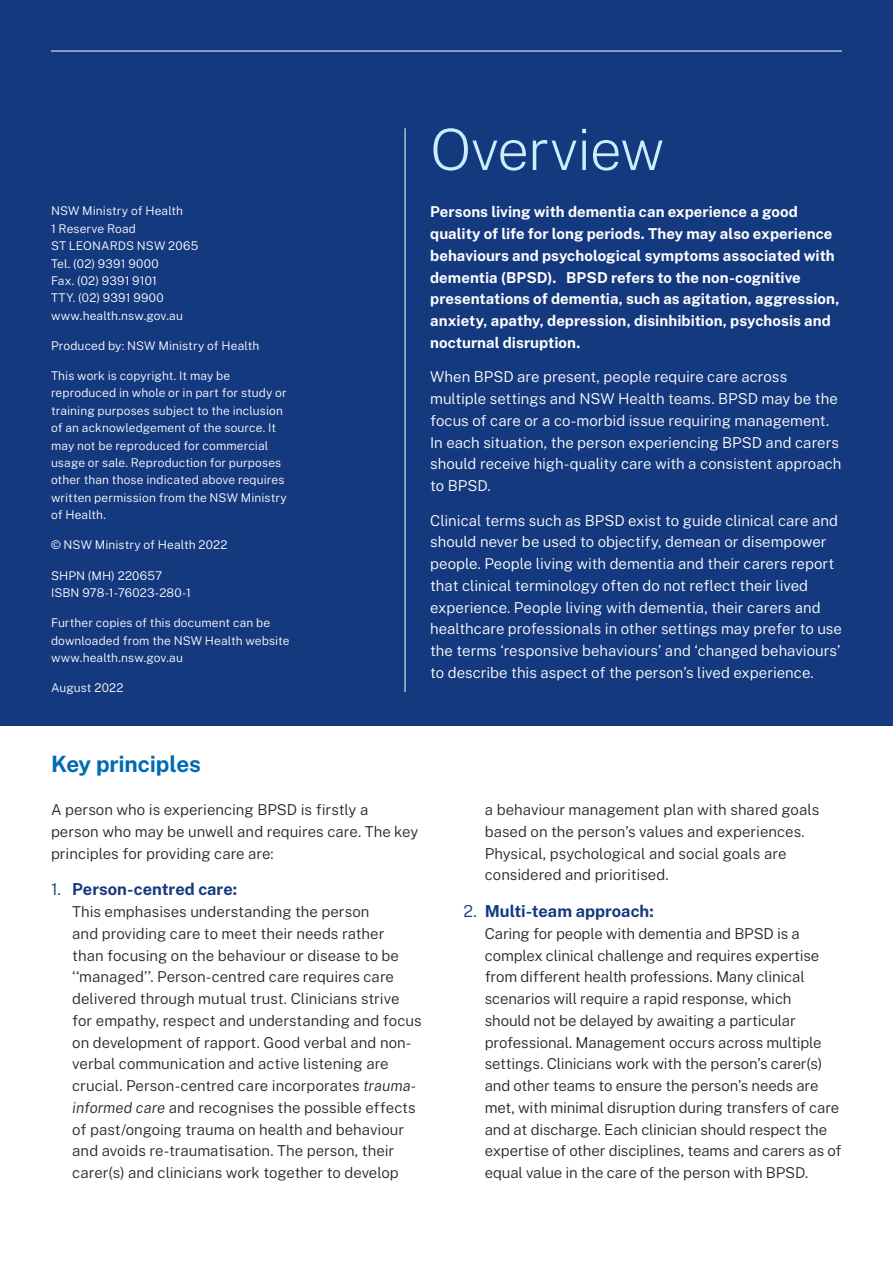
<style>
.page{position:relative;width:893px;height:1263px;background:#fff}
.page>*{position:absolute;margin:0;border:0;box-sizing:border-box;transform-origin:0 0}
.t1{font:200 57px "Public Sans";letter-spacing:-.02em;color:#cbedfd}
.t2{font:700 22.5px "Public Sans";letter-spacing:-.01em;color:#006ab5}
.t3{font:700 16.5px "Public Sans";color:#15397f}
.t4{font:300 15px/21.8px "Public Sans";letter-spacing:-.005em;color:#22272b}
.t5{font:300 15px/21.8px "Public Sans";color:#fff}
.t6{font:700 15px/21.8px "Public Sans";color:#fff}
.t7{font:300 12px/17.4px "Public Sans";letter-spacing:.01em;color:#fff}
.s1{font-weight:300}
.s2{font-style:italic}
</style>
<div class="page">
<div style="left:0;top:0;width:893px;height:725px;background:#15397f"></div>
<hr style="left:51px;top:51px;width:791px;height:1px;background:#fff">
<hr style="left:405px;top:128px;width:1px;height:564px;background:#fff">
<p class="t7" style="left:51px;top:202px;width:149px">NSW Ministry of Health<br>1 Reserve Road<br>ST LEONARDS NSW 2065<br>Tel. (02) 9391 9000<br>Fax. (02) 9391 9101<br>TTY. (02) 9391 9900 www.health.nsw.gov.au</p>
<p class="t7" style="left:51px;top:336px;width:210px">Produced by: NSW Ministry of Health</p>
<p class="t7" style="left:51px;top:366px;width:237px">This work is copyright. It may be reproduced in whole or in part for study or training purposes subject to the inclusion of an acknowledgement of the source. It may not be reproduced for commercial usage or sale. Reproduction for purposes other than those indicated above requires written permission from the NSW Ministry of Health.</p>
<p class="t7" style="left:51px;top:536px;width:178px">© NSW Ministry of Health 2022</p>
<p class="t7" style="left:51px;top:566px;width:142px">SHPN (MH) 220657<br>ISBN 978-1-76023-280-1</p>
<p class="t7" style="left:51px;top:613px;width:240px">Further copies of this document can be downloaded from the NSW Health website www.health.nsw.gov.au</p>
<p class="t7" style="left:51px;top:678px;width:74px">August 2022</p>
<h1 class="t1" style="left:430px;top:108px;width:236px">Overview</h1>
<p class="t6" style="left:430px;top:200px;width:411px">Persons living with dementia can experience a good quality of life for long periods. They may also experience behaviours and psychological symptoms associated with dementia (BPSD). BPSD refers to the non-cognitive presentations of dementia, such as agitation, aggression, anxiety, apathy, depression, disinhibition, psychosis and nocturnal disruption.</p>
<p class="t5" style="left:430px;top:365px;width:413px">When BPSD are present, people require care across multiple settings and NSW Health teams. BPSD may be the focus of care or a co-morbid issue requiring management.<br>In each situation, the person experiencing BPSD and carers should receive high-quality care with a consistent approach to BPSD.</p>
<p class="t5" style="left:430px;top:508px;width:413px">Clinical terms such as BPSD exist to guide clinical care and should never be used to objectify, demean or disempower people. People living with dementia and their carers report that clinical terminology often do not reflect their lived experience. People living with dementia, their carers and healthcare professionals in other settings may prefer to use the terms ‘responsive behaviours’ and ‘changed behaviours’ to describe this aspect of the person’s lived experience.</p>
<h2 class="t2" style="left:51px;top:747px;width:151px">Key principles</h2>
<p class="t4" style="left:51px;top:798px;width:369px">A person who is experiencing BPSD is firstly a person who may be unwell and requires care. The key principles for providing care are:</p>
<p class="t3" style="left:51px;top:877px;width:188px"><span class="s1">1.</span> Person-centred care:</p>
<p class="t4" style="left:72px;top:900px;width:351px">This emphasises understanding the person<br>and providing care to meet their needs rather<br>than focusing on the behaviour or disease to be ‘‘managed’’. Person-centred care requires care delivered through mutual trust. Clinicians strive for empathy, respect and understanding and focus on development of rapport. Good verbal and non&shy;verbal communication and active listening are crucial. Person-centred care incorporates <span class="s2">trauma&shy;informed care</span> and recognises the possible effects of past/ongoing trauma on health and behaviour and avoids re-traumatisation. The person, their carer(s) and clinicians work together to develop</p>
<p class="t4" style="left:485px;top:798px;width:336px">a behaviour management plan with shared goals based on the person’s values and experiences.<br>Physical, psychological and social goals are considered and prioritised.</p>
<p class="t3" style="left:463px;top:899px;width:192px"><span class="s1">2.</span> Multi-team approach:</p>
<p class="t4" style="left:485px;top:921px;width:358px">Caring for people with dementia and BPSD is a complex clinical challenge and requires expertise from different health professions. Many clinical scenarios will require a rapid response, which<br>should not be delayed by awaiting a particular professional. Management occurs across multiple settings. Clinicians work with the person’s carer(s) and other teams to ensure the person’s needs are met, with minimal disruption during transfers of care and at discharge. Each clinician should respect the expertise of other disciplines, teams and carers as of equal value in the care of the person with BPSD.</p>
</div>
